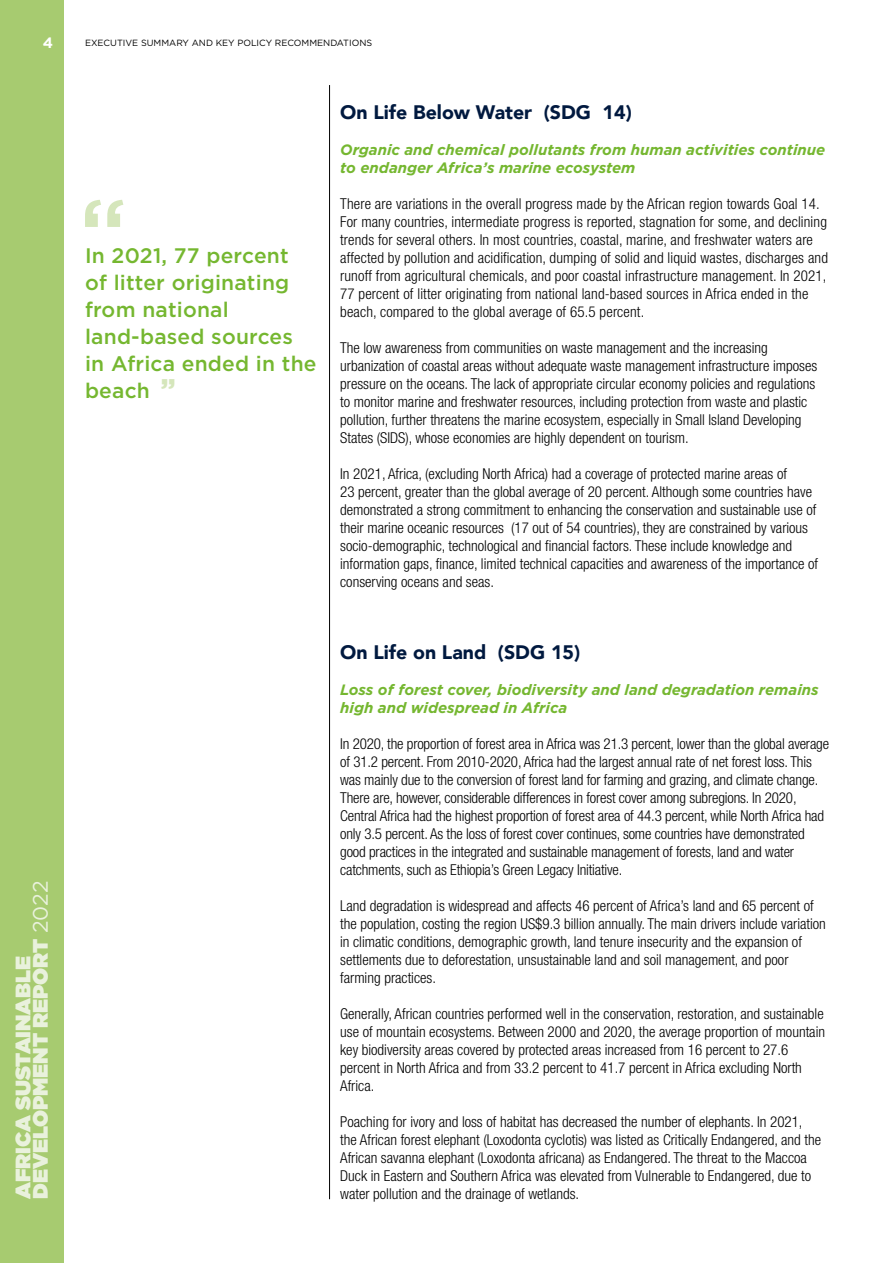
<style>
.page{position:relative;width:893px;height:1263px;background:#fff}
.page>*{position:absolute;margin:0;border:0;box-sizing:border-box;transform-origin:0 0}
.Callouts{font:500 21px/27px "Gotham";letter-spacing:.01em;color:#75b730}
.t1{font:900 21px/17.2px "Gotham";color:#f1f6e9}
.Pre_-_H1{font:900 19.5px "Avenir";color:#00193f}
.t2{font:300 condensed 15px/18px "Helvetica Neue LT Std";color:#000}
.Pre-Callouts{font:italic 700 15px/18px "Gotham";color:#75b730}
.t3{font:700 15px "Gotham";color:#fff}
.t4{font:9px "Gotham";color:#000}
.s1{font-weight:400}
.s2{font-weight:900;font-size:27px;color:#d5e6bb}
</style>
<div class="page">
<hr style="left:329px;top:85px;width:1px;height:1114px;background:#000">
<div style="left:0;top:0;width:64px;height:1263px;background:#a7cb70"></div>
<svg style="left:85px;top:200px;width:38px;height:27px"></svg>
<p class="t3" style="left:43px;top:33px;width:12px">4</p>
<h1 class="t1" style="left:14px;top:1199px;width:320px;rotate:-90deg">AFRICA SUSTAINABLE<br>DEVELOPMENT REPORT <span class="s1">2022</span></h1>
<p class="t4" style="left:85px;top:37px;width:288px">EXECUTIVE SUMMARY AND KEY POLICY RECOMMENDATIONS</p>
<p class="Callouts" style="left:85px;top:242px;width:233px">In 2021, 77 percent<br>of litter originating from national land‑based sources in Africa ended in the beach <span class="s2">”</span></p>
<p class="Pre_-_H1" style="left:340px;top:95px;width:293px">On Life Below Water (SDG 14)</p>
<p class="Pre-Callouts" style="left:340px;top:141px;width:487px">Organic and chemical pollutants from human activities continue to endanger Africa’s marine ecosystem</p>
<p class="t2" style="left:340px;top:194px;width:489px">There are variations in the overall progress made by the African region towards Goal 14.<br>For many countries, intermediate progress is reported, stagnation for some, and declining trends for several others. In most countries, coastal, marine, and freshwater waters are affected by pollution and acidification, dumping of solid and liquid wastes, discharges and runoff from agricultural chemicals, and poor coastal infrastructure management. In 2021, 77 percent of litter originating from national land-based sources in Africa ended in the beach, compared to the global average of 65.5 percent.</p>
<p class="t2" style="left:340px;top:338px;width:479px">The low awareness from communities on waste management and the increasing urbanization of coastal areas without adequate waste management infrastructure imposes pressure on the oceans. The lack of appropriate circular economy policies and regulations to monitor marine and freshwater resources, including protection from waste and plastic pollution, further threatens the marine ecosystem, especially in Small Island Developing States (SIDS), whose economies are highly dependent on tourism.</p>
<p class="t2" style="left:340px;top:464px;width:479px">In 2021, Africa, (excluding North Africa) had a coverage of protected marine areas of<br>23 percent, greater than the global average of 20 percent. Although some countries have demonstrated a strong commitment to enhancing the conservation and sustainable use of their marine oceanic resources (17 out of 54 countries), they are constrained by various socio-demographic, technological and financial factors. These include knowledge and information gaps, finance, limited technical capacities and awareness of the importance of conserving oceans and seas.</p>
<p class="Pre_-_H1" style="left:340px;top:635px;width:242px">On Life on Land (SDG 15)</p>
<p class="Pre-Callouts" style="left:340px;top:681px;width:480px">Loss of forest cover, biodiversity and land degradation remains high and widespread in Africa</p>
<p class="t2" style="left:340px;top:734px;width:490px">In 2020, the proportion of forest area in Africa was 21.3 percent, lower than the global average of 31.2 percent. From 2010-2020, Africa had the largest annual rate of net forest loss. This was mainly due to the conversion of forest land for farming and grazing, and climate change.<br>There are, however, considerable differences in forest cover among subregions. In 2020, Central Africa had the highest proportion of forest area of 44.3 percent, while North Africa had only 3.5 percent. As the loss of forest cover continues, some countries have demonstrated good practices in the integrated and sustainable management of forests, land and water catchments, such as Ethiopia’s Green Legacy Initiative.</p>
<p class="t2" style="left:340px;top:896px;width:487px">Land degradation is widespread and affects 46 percent of Africa’s land and 65 percent of the population, costing the region US$9.3 billion annually. The main drivers include variation in climatic conditions, demographic growth, land tenure insecurity and the expansion of settlements due to deforestation, unsustainable land and soil management, and poor farming practices.</p>
<p class="t2" style="left:340px;top:1004px;width:486px">Generally, African countries performed well in the conservation, restoration, and sustainable use of mountain ecosystems. Between 2000 and 2020, the average proportion of mountain key biodiversity areas covered by protected areas increased from 16 percent to 27.6 percent in North Africa and from 33.2 percent to 41.7 percent in Africa excluding North Africa.</p>
<p class="t2" style="left:340px;top:1112px;width:482px">Poaching for ivory and loss of habitat has decreased the number of elephants. In 2021, the African forest elephant (Loxodonta cyclotis) was listed as Critically Endangered, and the African savanna elephant (Loxodonta africana) as Endangered. The threat to the Maccoa Duck in Eastern and Southern Africa was elevated from Vulnerable to Endangered, due to water pollution and the drainage of wetlands.</p>
</div>
